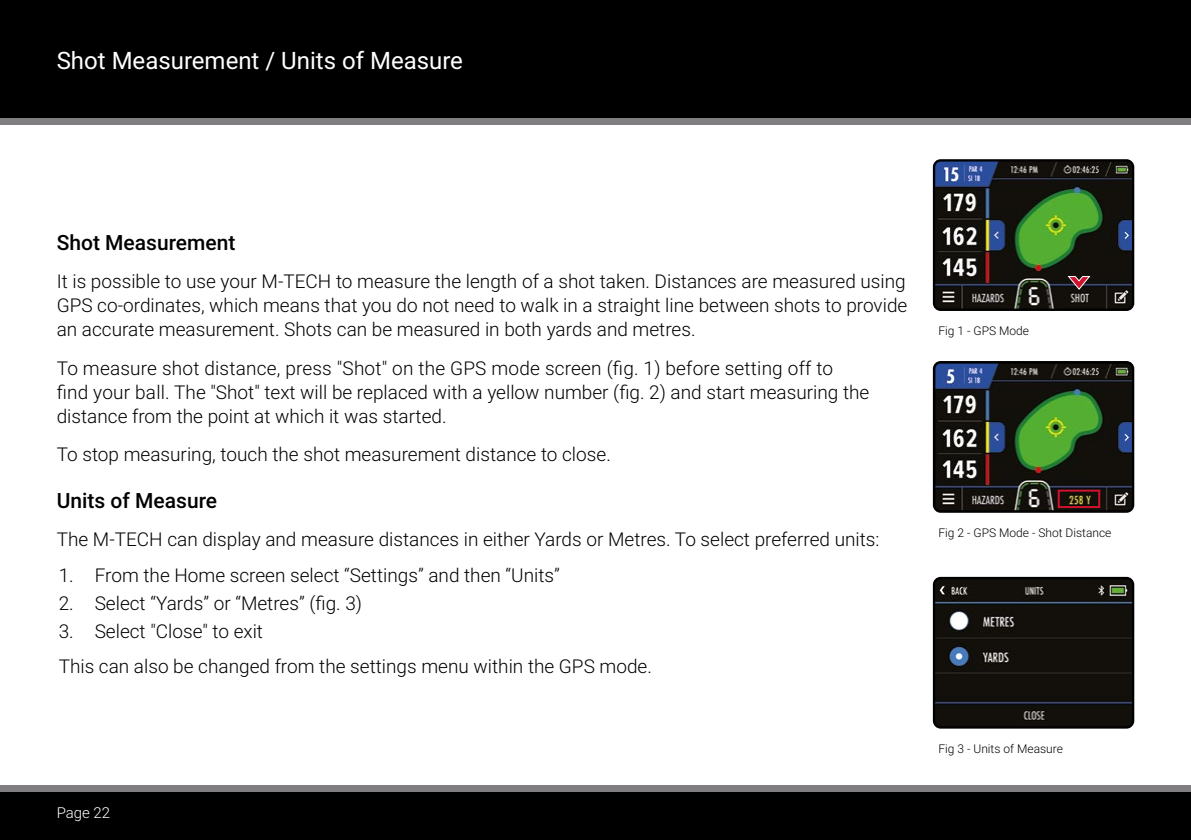
<style>
.page{position:relative;width:1191px;height:840px;background:#fff}
.page>*{position:absolute;margin:0;border:0;box-sizing:border-box;transform-origin:0 0}
.t1{font:24px "Roboto";color:#fff}
.t2{font:500 21px "Roboto";color:#000}
.t3{font:300 19px/24px "Roboto";color:#000}
.t4{font:300 15px "Roboto";color:#fff}
.t5{font:300 12px "Roboto";color:#000}
</style>
<div class="page">
<div style="left:0;top:790px;width:1191px;height:49px;background:#000"></div>
<div style="left:0;top:0;width:1191px;height:118px;background:#000"></div>
<div style="left:0;top:118px;width:1191px;height:6px;background:#817e82"></div>
<div style="left:0;top:784px;width:1191px;height:7px;background:#817e82"></div>
<img style="left:936px;top:579px;width:195px;height:146px">
<div style="left:933px;top:576px;width:201px;height:152px;border:2px solid #000;border-radius:7px"></div>
<img style="left:936px;top:162px;width:195px;height:146px">
<div style="left:933px;top:159px;width:201px;height:152px;border:2px solid #000;border-radius:7px"></div>
<svg style="left:1067px;top:276px;width:23px;height:13px"></svg>
<svg style="left:936px;top:364px;width:197px;height:147px;background:#2d3c2b"></svg>
<div style="left:933px;top:361px;width:201px;height:151px;border:2px solid #000;border-radius:7px"></div>
<div style="left:1057px;top:489px;width:43px;height:18px;border:2px solid #cf122d"></div>
<p class="t1" style="left:57px;top:43px;width:408px">Shot Measurement / Units of Measure</p>
<p class="t2" style="left:57px;top:228px;width:180px">Shot Measurement</p>
<p class="t3" style="left:57px;top:268px;width:852px;text-align:justify">It is possible to use your M-TECH to measure the length of a shot taken. Distances are measured using GPS co-ordinates, which means that you do not need to walk in a straight line between shots to provide an accurate measurement. Shots can be measured in both yards and metres.</p>
<p class="t3" style="left:57px;top:355px;width:814px">To measure shot distance, press "Shot" on the GPS mode screen (fig. 1) before setting off to find your ball. The "Shot" text will be replaced with a yellow number (fig. 2) and start measuring the distance from the point at which it was started.</p>
<p class="t3" style="left:57px;top:441px;width:555px">To stop measuring, touch the shot measurement distance to close.</p>
<p class="t2" style="left:57px;top:485px;width:162px">Units of Measure</p>
<p class="t3" style="left:57px;top:526px;width:824px">The M-TECH can display and measure distances in either Yards or Metres. To select preferred units:</p>
<p class="t3" style="left:59px;top:562px;width:503px">1. From the Home screen select “Settings” and then “Units”</p>
<p class="t3" style="left:59px;top:590px;width:305px">2. Select “Yards” or “Metres” (fig. 3)</p>
<p class="t3" style="left:59px;top:612px;width:595px;line-height:35.4px">3. Select "Close" to exit<br>This can also be changed from the settings menu within the GPS mode.</p>
<p class="t4" style="left:57px;top:802px;width:55px">Page 22</p>
<p class="t5" style="left:938px;top:322px;width:92px">Fig 1 - GPS Mode</p>
<p class="t5" style="left:938px;top:523px;width:174px">Fig 2 - GPS Mode - Shot Distance</p>
<p class="t5" style="left:938px;top:739px;width:126px">Fig 3 - Units of Measure</p>
</div>
